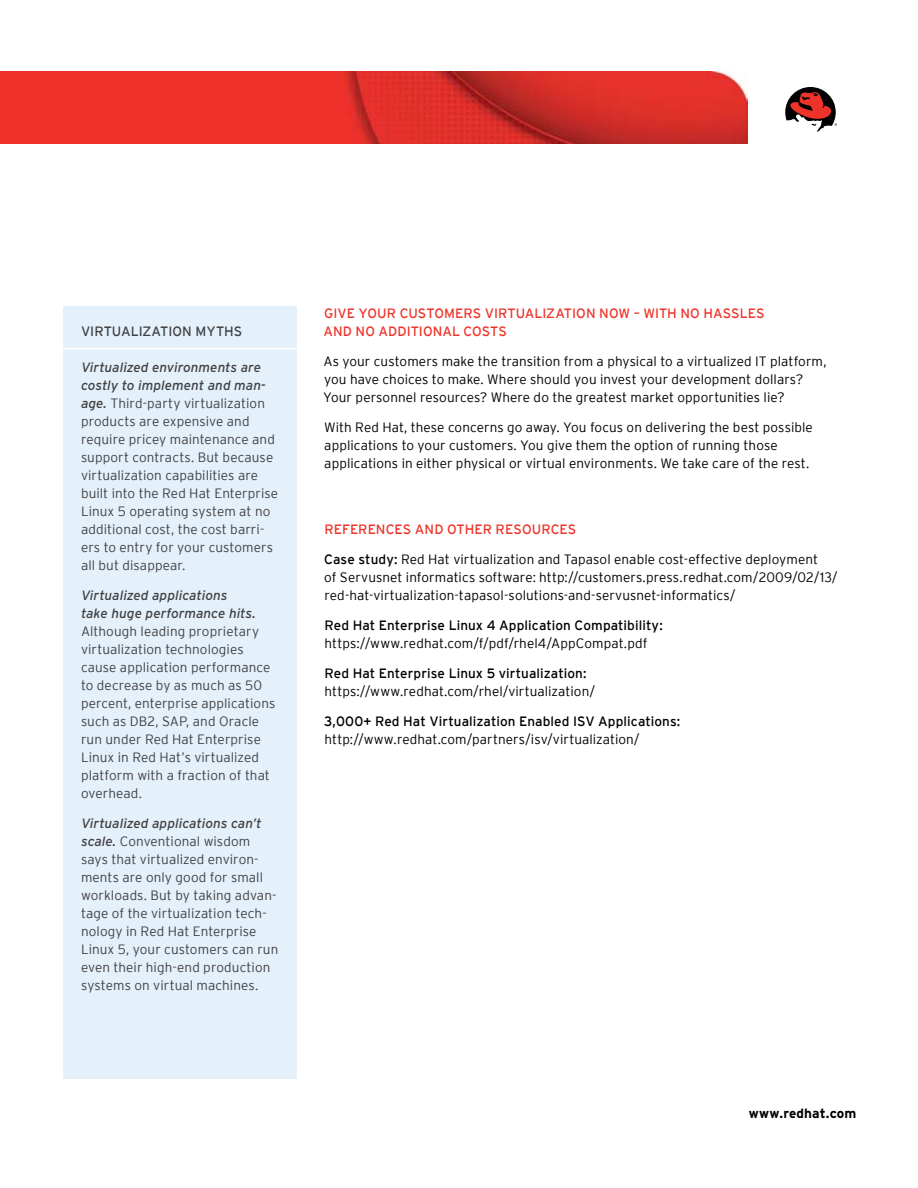
<style>
.page{position:relative;width:918px;height:1188px;background:#fff}
.page>*{position:absolute;margin:0;border:0;box-sizing:border-box;transform-origin:0 0}
.t1{font:300 13.5px/18px "Interstate";letter-spacing:.005em;color:#414142}
.t2{font:300 13.5px/18px "Interstate";letter-spacing:.005em;color:#000}
.t3{font:13.5px "Interstate";letter-spacing:.01em;color:#000}
.t4{font:13.5px/18px "Interstate";color:#ee342a}
.t5{font:italic 13.5px/18px "Interstate";letter-spacing:.005em;color:#414142}
.t6{font:13.5px "Interstate";color:#414142}
.t7{font:700 13.5px "Interstate";letter-spacing:.015em;color:#000}
.s1{font-weight:400;font-style:italic}
.s2{font-weight:400}
</style>
<div class="page">
<svg style="left:785px;top:87px;width:52px;height:45px"></svg>
<img style="left:0;top:72px;width:748px;height:72px">
<div style="left:63px;top:306px;width:234px;height:772px;background:#e4f1fb"></div>
<hr style="left:45px;top:348px;width:270px;height:2px;background:#fff">
<p class="t6" style="left:81px;top:324px;width:163px">VIRTUALIZATION MYTHS</p>
<p class="t1" style="left:81px;top:358px;width:199px"><span class="s1">Virtualized environments are costly to implement and man&shy;age.</span> Third-party virtualization products are expensive and require pricey maintenance and support contracts. But because virtualization capabilities are built into the Red Hat Enterprise<br>Linux 5 operating system at no additional cost, the cost barri&shy;ers to entry for your customers all but disappear.</p>
<p class="t5" style="left:81px;top:586px;width:176px">Virtualized applications take huge performance hits.</p>
<p class="t1" style="left:81px;top:622px;width:196px">Although leading proprietary virtualization technologies cause application performance to decrease by as much as 50 percent, enterprise applications such as DB2, SAP, and Oracle run under Red Hat Enterprise<br>Linux in Red Hat’s virtualized platform with a fraction of that overhead.</p>
<p class="t1" style="left:81px;top:814px;width:199px"><span class="s1">Virtualized applications can’t scale.</span> Conventional wisdom says that virtualized environ&shy;ments are only good for small workloads. But by taking advan&shy;tage of the virtualization tech&shy;nology in Red Hat Enterprise<br>Linux 5, your customers can run even their high-end production systems on virtual machines.</p>
<p class="t4" style="left:323px;top:304px;width:443px">GIVE YOUR CUSTOMERS VIRTUALIZATION NOW – WITH NO HASSLES<br>AND NO ADDITIONAL COSTS</p>
<p class="t2" style="left:323px;top:352px;width:505px">As your customers make the transition from a physical to a virtualized IT platform, you have choices to make. Where should you invest your development dollars?<br>Your personnel resources? Where do the greatest market opportunities lie?</p>
<p class="t2" style="left:324px;top:418px;width:490px">With Red Hat, these concerns go away. You focus on delivering the best possible applications to your customers. You give them the option of running those applications in either physical or virtual environments. We take care of the rest.</p>
<p class="t4" style="left:325px;top:520px;width:253px">REFERENCES AND OTH ER RESOURCES</p>
<p class="t2" style="left:324px;top:550px;width:515px"><span class="s2">CASE STUDY:</span> Red Hat virtualization and Tapasol enable cost-effective deployment<br>of Servusnet informatics software: http://customers.press.redhat.com/2009/02/13/ red-hat-virtualization-tapasol-solutions-and-servusnet-informatics/</p>
<p class="t3" style="left:325px;top:618px;width:340px">RED HAT ENTERPRISE LINUX 4 APPLICATION COMPATIBILITY:</p>
<p class="t2" style="left:325px;top:634px;width:324px">https://www.redhat.com/f/pdf/rhel4/AppCompat.pdf</p>
<p class="t3" style="left:325px;top:665px;width:263px">RED HAT ENTERPRISE LINUX 5 VIRTUALIZATION:</p>
<p class="t2" style="left:325px;top:682px;width:272px">https://www.redhat.com/rhel/virtualization/</p>
<p class="t3" style="left:324px;top:713px;width:257px">3,000+ RED HAT VIRTUALIZATION ENABLED ISV</p>
<p class="t3" style="left:598px;top:713px;width:84px">APPLICATIONS:</p>
<p class="t2" style="left:325px;top:730px;width:317px">http://www.redhat.com/partners/isv/virtualization/</p>
<p class="t7" style="left:749px;top:1106px;width:109px">www.redhat.com</p>
</div>
